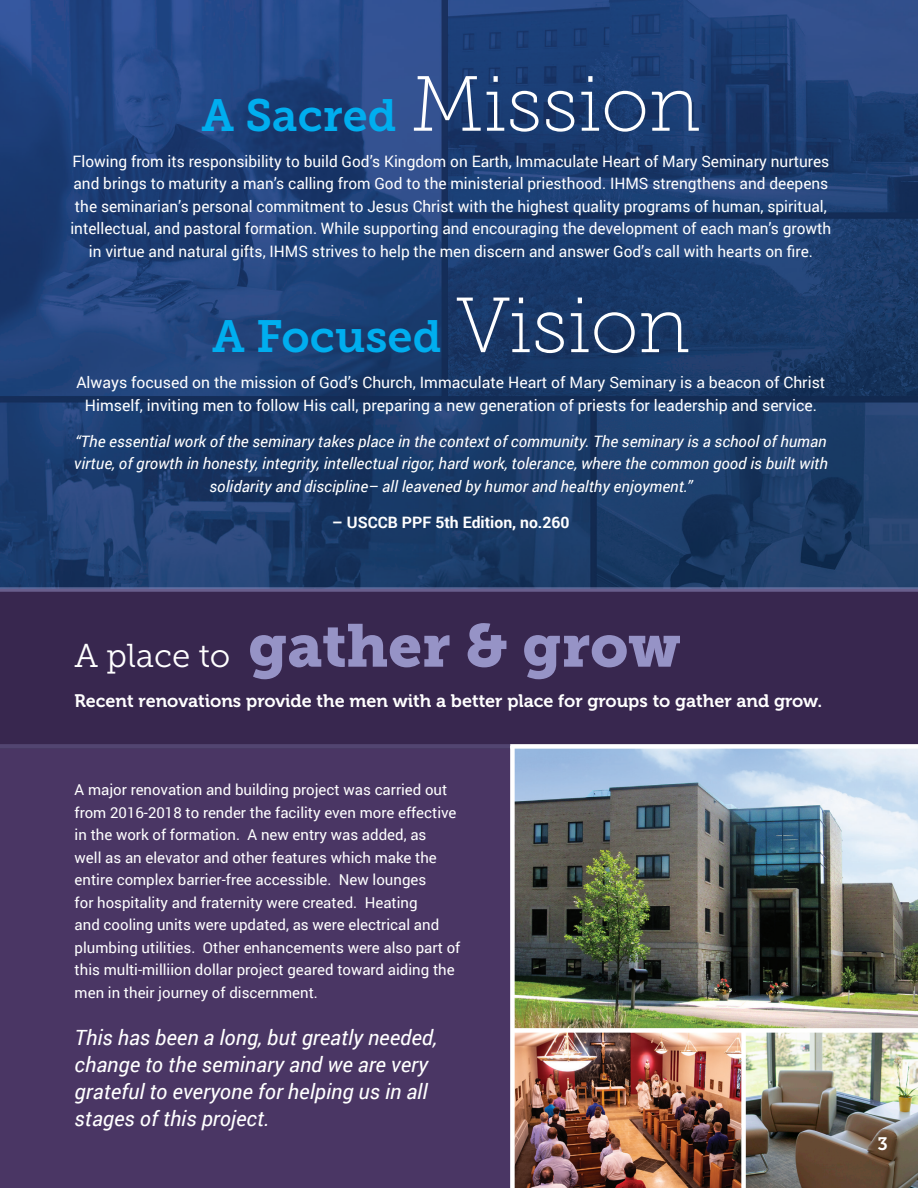
<style>
.page{position:relative;width:918px;height:1188px;background:#fff}
.page>*{position:absolute;margin:0;border:0;box-sizing:border-box;transform-origin:0 0}
.t1{font:60px "Museo Slab 900";color:#9693c6}
.t2{font:45px "Museo Slab 700";color:#00aeef}
.t3{font:italic 21px/27px "Roboto";color:#fff}
.t4{font:18px "Museo 700";color:#fff}
.t5{font:18px "Museo Slab 700";color:#fff}
.t6{font:15.75px/22.5px "Roboto";color:#fff;text-align:center}
.t7{font:italic 15.75px/22.5px "Roboto";color:#fff;text-align:center}
.t8{font:700 15.75px "Roboto";color:#fff}
.t9{font:15px/22.5px "Roboto";color:#fff}
.s1{font-family:"Museo Slab 100";font-size:78px;color:#fff}
.s2{font-family:"Museo Slab 300";font-size:33px;color:#fff}
</style>
<div class="page">
<img style="left:0;top:0;width:918px;height:587px">
<div style="left:0;top:590px;width:918px;height:598px;background:#4a3664"></div>
<img style="left:746px;top:1033px;width:172px;height:155px">
<div style="left:0;top:590px;width:918px;height:159px;background:#38274f"></div>
<hr style="left:0;top:338px;width:1px;height:138px;background:#c82329">
<img style="left:515px;top:749px;width:403px;height:279px">
<img style="left:515px;top:1033px;width:226px;height:155px">
<div style="left:510px;top:746px;width:5px;height:442px;background:#fff"></div>
<div style="left:741px;top:1029px;width:5px;height:159px;background:#fff"></div>
<div style="left:513px;top:1028px;width:405px;height:5px;background:#fff"></div>
<div style="left:510px;top:744px;width:408px;height:5px;background:#fff"></div>
<div style="left:0;top:744px;width:510px;height:5px;background:#524571"></div>
<svg style="left:0;top:587px;width:918px;height:5px"></svg>
<p class="t2" style="left:201px;top:90px;width:500px">A Sacred <span class="s1">Mission</span></p>
<p class="t6" style="left:70px;top:149px;width:762px">Flowing from its responsibility to build God’s Kingdom on Earth, Immaculate Heart of Mary Seminary nurtures and brings to maturity a man’s calling from God to the ministerial priesthood. IHMS strengthens and deepens the seminarian’s personal commitment to Jesus Christ with the highest quality programs of human, spiritual, intellectual, and pastoral formation. While supporting and encouraging the development of each man’s growth in virtue and natural gifts, IHMS strives to help the men discern and answer God’s call with hearts on fire.</p>
<p class="t2" style="left:212px;top:311px;width:479px">A Focused <span class="s1">Vision</span></p>
<p class="t6" style="left:76px;top:371px;width:750px">Always focused on the mission of God’s Church, Immaculate Heart of Mary Seminary is a beacon of Christ<br>Himself, inviting men to follow His call, preparing a new generation of priests for leadership and service.</p>
<p class="t7" style="left:74px;top:429px;width:755px">“The essential work of the seminary takes place in the context of community. The seminary is a school of human virtue, of growth in honesty, integrity, intellectual rigor, hard work, tolerance, where the common good is built with solidarity and discipline– all leavened by humor and healthy enjoyment.”</p>
<p class="t8" style="left:332px;top:511px;width:239px">– USCCB PPF 5th Edition, no.260</p>
<p class="t1" style="left:75px;top:611px;width:607px"><span class="s2">A place to</span> gather &amp; grow</p>
<p class="t4" style="left:75px;top:691px;width:749px">Recent renovations provide the men with a better place for groups to gather and grow.</p>
<p class="t9" style="left:75px;top:778px;width:387px">A major renovation and building project was carried out from 2016-2018 to render the facility even more effective in the work of formation. A new entry was added, as<br>well as an elevator and other features which make the entire complex barrier-free accessible. New lounges<br>for hospitality and fraternity were created. Heating<br>and cooling units were updated, as were electrical and plumbing utilities. Other enhancements were also part of this multi-milliion dollar project geared toward aiding the men in their journey of discernment.</p>
<p class="t3" style="left:75px;top:1023px;width:364px">This has been a long, but greatly needed, change to the seminary and we are very grateful to everyone for helping us in all stages of this project.</p>
<p class="t5" style="left:878px;top:1133px;width:12px">3</p>
</div>
